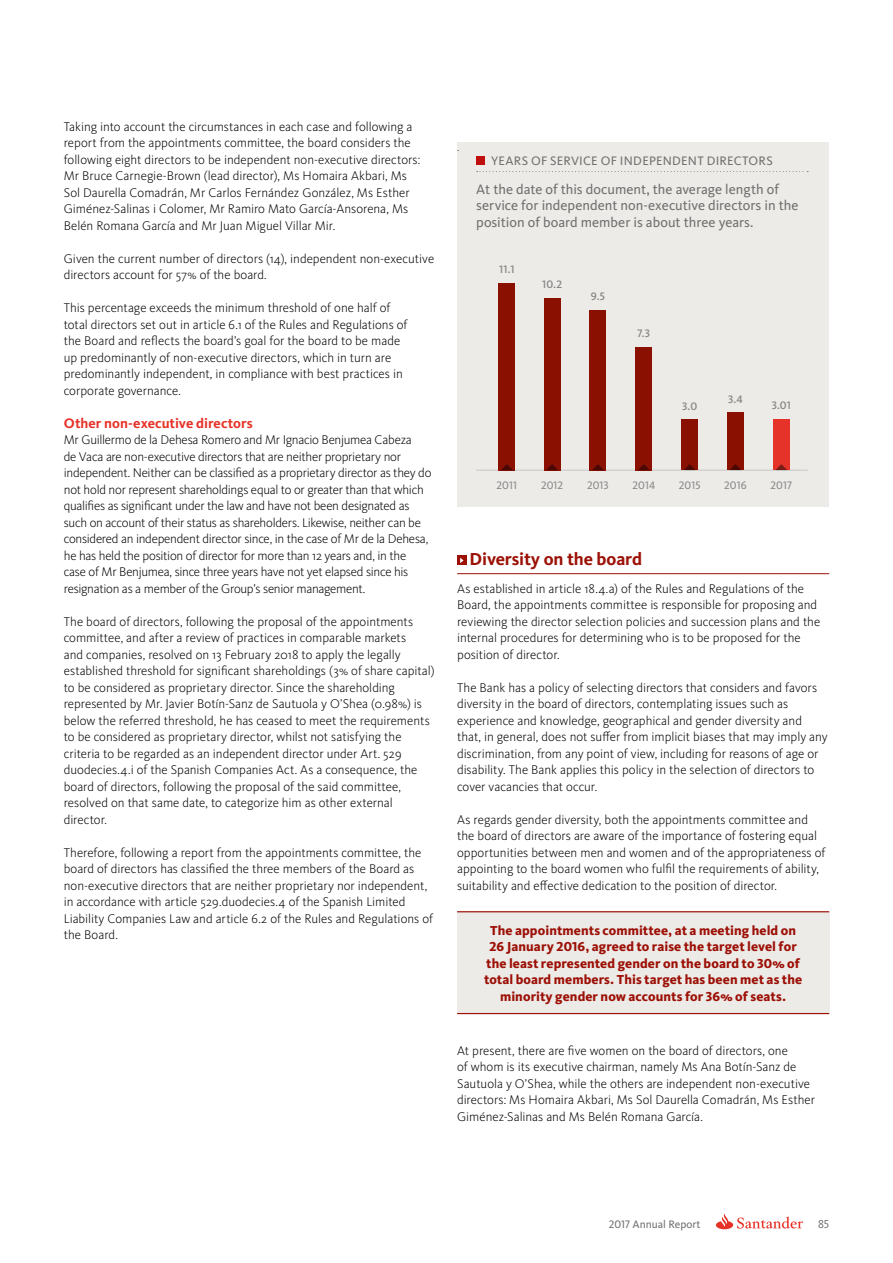
<style>
.page{position:relative;width:893px;height:1263px;background:#fff}
.page>*{position:absolute;margin:0;border:0;box-sizing:border-box;transform-origin:0 0}
.Apartado_1_Subcapítu{font:700 18px "Kievit OT";letter-spacing:-.005em;color:#9c1006}
.t1{font:14.25px/16.5px "Kievit OT";color:#706f6f}
.Apartado_2_rojo{font:700 14.25px "Kievit OT";color:#e63329}
.t2{font:800 13.5px/16.5px "Kievit OT";letter-spacing:.005em;color:#9c1006;text-align:center}
.Texto_general_2017{font:300 13.05px/16.5px "Kievit OT";letter-spacing:-.005em;color:#000}
.Texto_general_2017-2{font:300 13.05px/16.5px "Kievit OT";letter-spacing:-.025em;color:#000}
.t3{font:12.75px "Kievit OT";letter-spacing:.02em;color:#706f6f}
.t4{font:12px "Kievit OT";color:#706f6f}
.t5{font:11.25px "Kievit OT";letter-spacing:.01em;color:#878787}
.t6{font:500 11.25px "Kievit OT";color:#878787}
.t7{font:11.25px "Kievit OT";color:#706f6f}
.t8{font:300 10.5px "Kievit OT";color:#000}
</style>
<div class="page">
<svg style="left:716px;top:1214px;width:87px;height:15px"></svg>
<hr style="left:457px;top:573px;width:372px;height:1px;background:#9c1006">
<div style="left:457px;top:556px;width:9px;height:9px;background:#9c1006"></div>
<svg style="left:460px;top:558px;width:4px;height:5px"></svg>
<div style="left:457px;top:912px;width:372px;height:101px;background:#edebe8"></div>
<hr style="left:457px;top:911px;width:372px;height:1px;background:#9c1006">
<hr style="left:457px;top:1013px;width:372px;height:1px;background:#9c1006">
<div style="left:457px;top:143px;width:372px;height:364px;background:#edebe8"></div>
<svg style="left:477px;top:171px;width:331px;height:1px"></svg>
<div style="left:476px;top:157px;width:9px;height:8px;background:#c00d0e"></div>
<hr style="left:476px;top:470px;width:332px;height:1px;background:#c6c6c6">
<div style="left:636px;top:347px;width:16px;height:123px;background:#8a1002"></div>
<svg style="left:638px;top:464px;width:12px;height:6px"></svg>
<div style="left:544px;top:298px;width:16px;height:172px;background:#8a1002"></div>
<svg style="left:546px;top:464px;width:12px;height:6px"></svg>
<div style="left:727px;top:413px;width:17px;height:57px;background:#8a1002"></div>
<svg style="left:730px;top:464px;width:11px;height:6px"></svg>
<div style="left:499px;top:283px;width:16px;height:187px;background:#8a1002"></div>
<svg style="left:501px;top:464px;width:12px;height:6px"></svg>
<div style="left:681px;top:419px;width:17px;height:51px;background:#8a1002"></div>
<svg style="left:684px;top:464px;width:12px;height:6px"></svg>
<div style="left:590px;top:310px;width:16px;height:160px;background:#8a1002"></div>
<svg style="left:592px;top:464px;width:12px;height:6px"></svg>
<div style="left:773px;top:419px;width:17px;height:51px;background:#e63329"></div>
<svg style="left:775px;top:464px;width:12px;height:6px"></svg>
<p class="Texto_general_2017" style="left:64px;top:118px;width:358px">Taking into account the circumstances in each case and following a report from the appointments committee, the board considers the following eight directors to be independent non-executive directors:<br>Mr Bruce Carnegie-Brown (lead director), Ms Homaira Akbari, Ms Sol Daurella Comadrán, Mr Carlos Fernández González, Ms Esther Giménez-Salinas i Colomer, Mr Ramiro Mato García-Ansorena, Ms Belén Romana García and Mr Juan Miguel Villar Mir.</p>
<p class="Texto_general_2017" style="left:64px;top:250px;width:372px">Given the current number of directors (14), independent non-executive directors account for 57% of the board.</p>
<p class="Texto_general_2017" style="left:64px;top:300px;width:345px">This percentage exceeds the minimum threshold of one half of total directors set out in article 6.1 of the Rules and Regulations of the Board and reflects the board’s goal for the board to be made up predominantly of non-executive directors, which in turn are predominantly independent, in compliance with best practices in corporate governance.</p>
<p class="Apartado_2_rojo" style="left:64px;top:414px;width:190px">Other non-executive directors</p>
<p class="Texto_general_2017-2" style="left:64px;top:432px;width:369px">Mr Guillermo de la Dehesa Romero and Mr Ignacio Benjumea Cabeza<br>de Vaca are non-executive directors that are neither proprietary nor independent. Neither can be classified as a proprietary director as they do not hold nor represent shareholdings equal to or greater than that which qualifies as significant under the law and have not been designated as such on account of their status as shareholders. Likewise, neither can be considered an independent director since, in the case of Mr de la Dehesa, he has held the position of director for more than 12 years and, in the case of Mr Benjumea, since three years have not yet elapsed since his resignation as a member of the Group’s senior management.</p>
<p class="Texto_general_2017" style="left:64px;top:613px;width:372px">The board of directors, following the proposal of the appointments committee, and after a review of practices in comparable markets<br>and companies, resolved on 13 February 2018 to apply the legally established threshold for significant shareholdings (3% of share capital) to be considered as proprietary director. Since the shareholding represented by Mr. Javier Botín-Sanz de Sautuola y O’Shea (0.98%) is below the referred threshold, he has ceased to meet the requirements to be considered as proprietary director, whilst not satisfying the criteria to be regarded as an independent director under Art. 529 duodecies.4.i of the Spanish Companies Act. As a consequence, the board of directors, following the proposal of the said committee, resolved on that same date, to categorize him as other external director.</p>
<p class="Texto_general_2017" style="left:64px;top:844px;width:371px">Therefore, following a report from the appointments committee, the board of directors has classified the three members of the Board as non-executive directors that are neither proprietary nor independent, in accordance with article 529.duodecies.4 of the Spanish Limited Liability Companies Law and article 6.2 of the Rules and Regulations of the Board.</p>
<p class="t8" style="left:457px;top:141px;width:3px">.</p>
<p class="t3" style="left:491px;top:153px;width:283px">YEARS OF SERVICE OF INDEPENDENT DIRECTORS</p>
<p class="t1" style="left:476px;top:180px;width:324px">At the date of this document, the average length of service for independent non-executive directors in the position of board member is about three years.</p>
<p class="t6" style="left:499px;top:262px;width:17px">11.1</p>
<p class="t6" style="left:542px;top:278px;width:21px">10.2</p>
<p class="t6" style="left:591px;top:289px;width:16px">9.5</p>
<p class="t6" style="left:637px;top:326px;width:14px">7.3</p>
<p class="t6" style="left:682px;top:399px;width:17px">3.0</p>
<p class="t6" style="left:728px;top:392px;width:16px">3.4</p>
<p class="t6" style="left:772px;top:399px;width:21px">3.01</p>
<p class="t5" style="left:497px;top:478px;width:22px">2011</p>
<p class="t5" style="left:541px;top:478px;width:24px">2012</p>
<p class="t5" style="left:587px;top:478px;width:23px">2013</p>
<p class="t5" style="left:632px;top:478px;width:24px">2014</p>
<p class="t5" style="left:679px;top:478px;width:23px">2015</p>
<p class="t5" style="left:724px;top:478px;width:24px">2016</p>
<p class="t5" style="left:770px;top:478px;width:23px">2017</p>
<p class="Apartado_1_Subcapítu" style="left:470px;top:548px;width:174px">Diversity on the board</p>
<p class="Texto_general_2017" style="left:457px;top:580px;width:365px">As established in article 18.4.a) of the Rules and Regulations of the Board, the appointments committee is responsible for proposing and reviewing the director selection policies and succession plans and the internal procedures for determining who is to be proposed for the position of director.</p>
<p class="Texto_general_2017" style="left:457px;top:679px;width:372px">The Bank has a policy of selecting directors that considers and favors diversity in the board of directors, contemplating issues such as experience and knowledge, geographical and gender diversity and that, in general, does not suffer from implicit biases that may imply any discrimination, from any point of view, including for reasons of age or disability. The Bank applies this policy in the selection of directors to cover vacancies that occur.</p>
<p class="Texto_general_2017" style="left:457px;top:811px;width:370px">As regards gender diversity, both the appointments committee and the board of directors are aware of the importance of fostering equal opportunities between men and women and of the appropriateness of appointing to the board women who fulfil the requirements of ability, suitability and effective dedication to the position of director.</p>
<p class="t2" style="left:484px;top:922px;width:320px">The appointments committee, at a meeting held on 26 January 2016, agreed to raise the target level for the least represented gender on the board to 30% of total board members. This target has been met as the minority gender now accounts for 36% of seats.</p>
<p class="Texto_general_2017" style="left:457px;top:1042px;width:359px">At present, there are five women on the board of directors, one<br>of whom is its executive chairman, namely Ms Ana Botín-Sanz de Sautuola y O’Shea, while the others are independent non-executive directors: Ms Homaira Akbari, Ms Sol Daurella Comadrán, Ms Esther Giménez-Salinas and Ms Belén Romana García.</p>
<p class="t7" style="left:609px;top:1218px;width:93px">2017 Annual Report</p>
<p class="t4" style="left:818px;top:1217px;width:13px">85</p>
</div>
